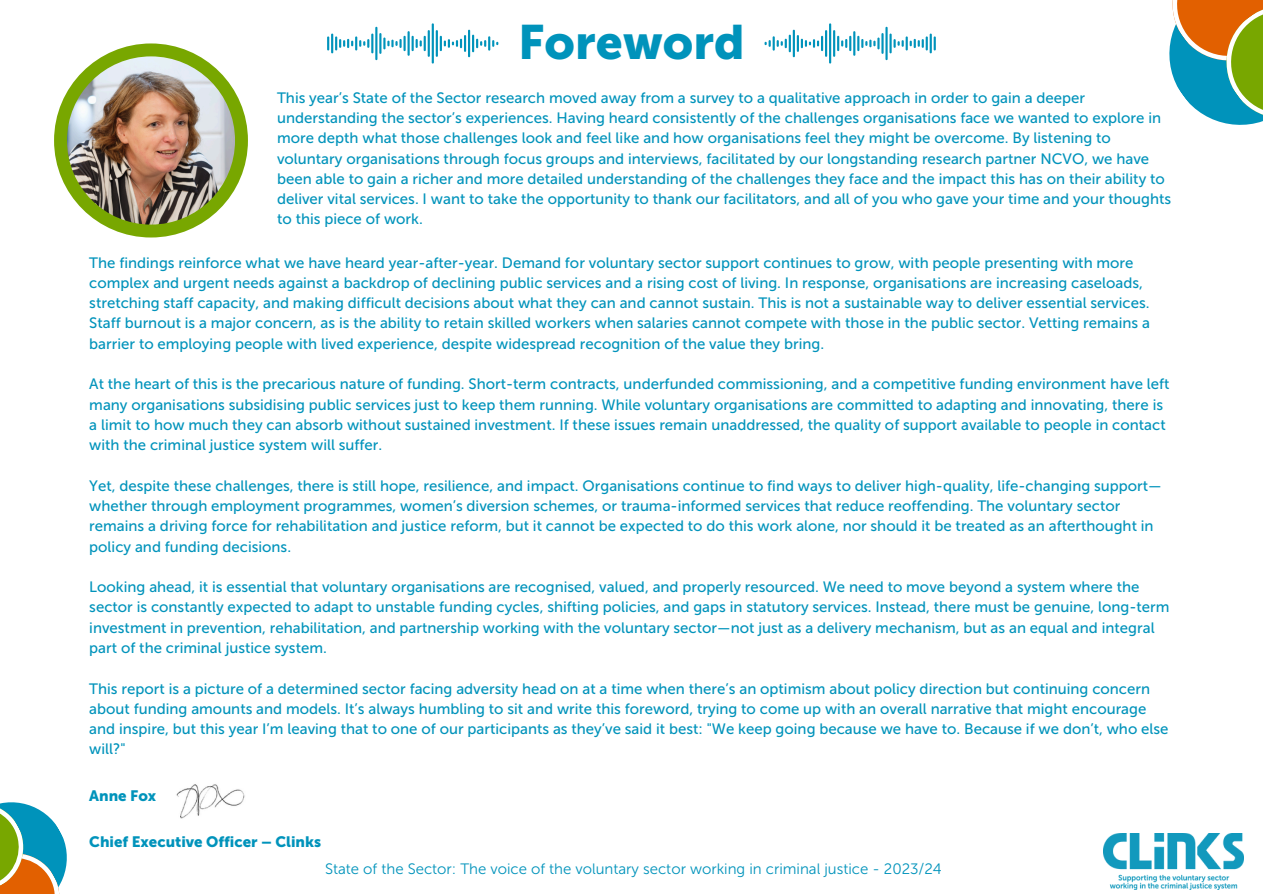
<style>
.page{position:relative;width:1263px;height:894px;background:#fff}
.page>*{position:absolute;margin:0;border:0;box-sizing:border-box;transform-origin:0 0}
.t1{font:48px "Museo Sans 900";color:#0093bb}
.t2{font:15px/20.2px "Museo Sans 500";color:#0093bb}
.t3{font:15px "Museo Sans 300";color:#0093bb}
.t4{font:15px "Museo Sans 900";color:#0093bb}
</style>
<div class="page">
<div style="left:54px;top:43px;width:194px;height:194px;background:#78a700;border-radius:50%"></div>
<img style="left:67px;top:56px;width:168px;height:168px;border-radius:50%">
<img style="left:176px;top:784px;width:69px;height:35px">
<img style="left:1103px;top:833px;width:141px;height:56px">
<svg style="left:1169px;top:0;width:94px;height:125px"></svg>
<svg style="left:0;top:802px;width:67px;height:91px"></svg>
<svg style="left:764px;top:23px;width:171px;height:41px"></svg>
<svg style="left:327px;top:23px;width:171px;height:41px"></svg>
<p class="t1" style="left:518px;top:14px;width:228px">Foreword</p>
<h1 class="t2" style="left:277px;top:87px;width:896px">This year’s State of the Sector research moved away from a survey to a qualitative approach in order to gain a deeper understanding the sector’s experiences. Having heard consistently of the challenges organisations face we wanted to explore in more depth what those challenges look and feel like and how organisations feel they might be overcome. By listening to voluntary organisations through focus groups and interviews, facilitated by our longstanding research partner NCVO, we have been able to gain a richer and more detailed understanding of the challenges they face and the impact this has on their ability to deliver vital services. I want to take the opportunity to thank our facilitators, and all of you who gave your time and your thoughts to this piece of work.</h1>
<p class="t2" style="left:89px;top:252px;width:1062px">The findings reinforce what we have heard year-after-year. Demand for voluntary sector support continues to grow, with people presenting with more complex and urgent needs against a backdrop of declining public services and a rising cost of living. In response, organisations are increasing caseloads, stretching staff capacity, and making difficult decisions about what they can and cannot sustain. This is not a sustainable way to deliver essential services.<br>Staff burnout is a major concern, as is the ability to retain skilled workers when salaries cannot compete with those in the public sector. Vetting remains a barrier to employing people with lived experience, despite widespread recognition of the value they bring.</p>
<p class="t2" style="left:89px;top:374px;width:1082px">At the heart of this is the precarious nature of funding. Short-term contracts, underfunded commissioning, and a competitive funding environment have left many organisations subsidising public services just to keep them running. While voluntary organisations are committed to adapting and innovating, there is a limit to how much they can absorb without sustained investment. If these issues remain unaddressed, the quality of support available to people in contact with the criminal justice system will suffer.</p>
<p class="t2" style="left:89px;top:475px;width:1074px">Yet, despite these challenges, there is still hope, resilience, and impact. Organisations continue to find ways to deliver high-quality, life-changing support— whether through employment programmes, women’s diversion schemes, or trauma-informed services that reduce reoffending. The voluntary sector remains a driving force for rehabilitation and justice reform, but it cannot be expected to do this work alone, nor should it be treated as an afterthought in policy and funding decisions.</p>
<p class="t2" style="left:89px;top:576px;width:1082px">Looking ahead, it is essential that voluntary organisations are recognised, valued, and properly resourced. We need to move beyond a system where the sector is constantly expected to adapt to unstable funding cycles, shifting policies, and gaps in statutory services. Instead, there must be genuine, long-term investment in prevention, rehabilitation, and partnership working with the voluntary sector—not just as a delivery mechanism, but as an equal and integral part of the criminal justice system.</p>
<p class="t2" style="left:89px;top:678px;width:1081px">This report is a picture of a determined sector facing adversity head on at a time when there’s an optimism about policy direction but continuing concern about funding amounts and models. It’s always humbling to sit and write this foreword, trying to come up with an overall narrative that might encourage and inspire, but this year I’m leaving that to one of our participants as they’ve said it best: "We keep going because we have to. Because if we don’t, who else will?"</p>
<p class="t4" style="left:89px;top:786px;width:69px">Anne Fox</p>
<p class="t4" style="left:89px;top:832px;width:233px">Chief Executive Officer – Clinks</p>
<h2 class="t3" style="left:325px;top:859px;width:618px">State of the Sector: The voice of the voluntary sector working in criminal justice - 2023/24</h2>
</div>
